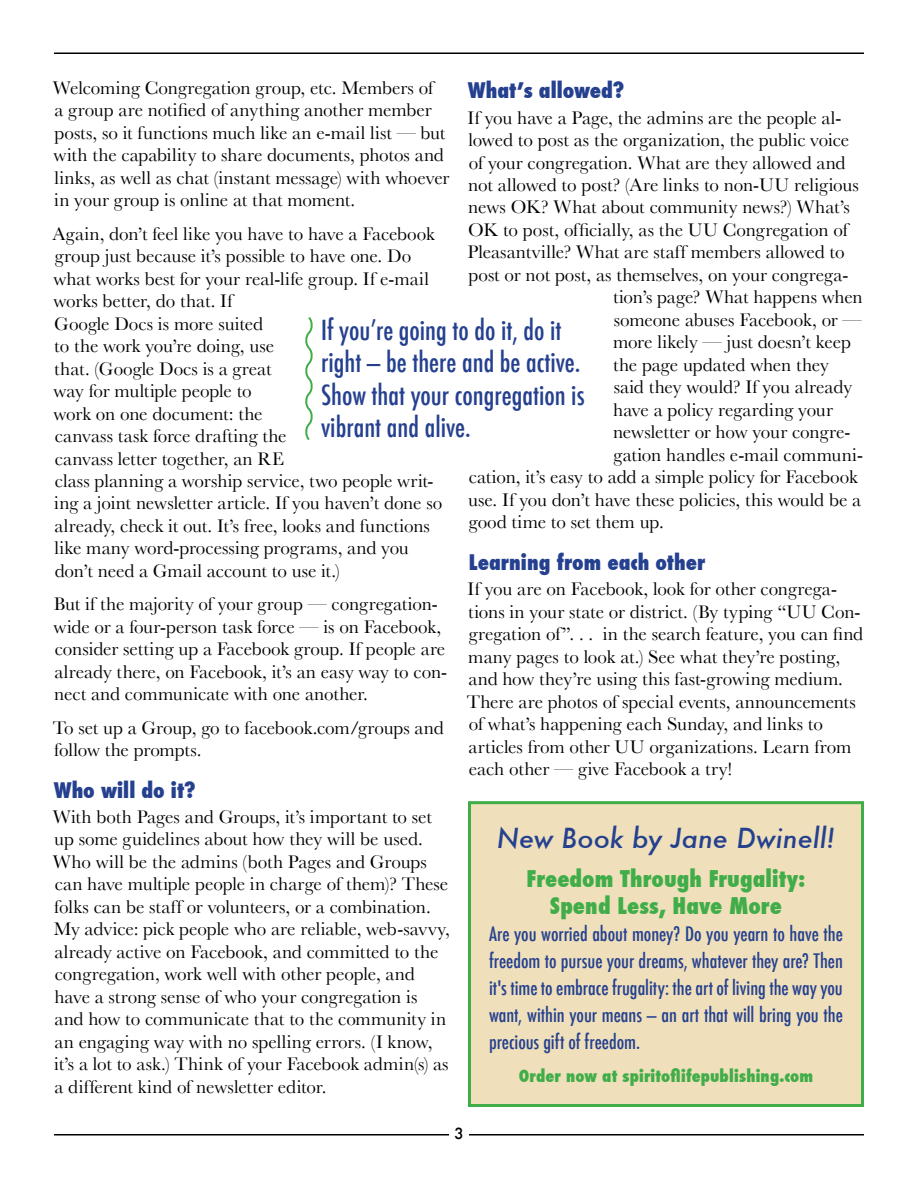
<style>
.page{position:relative;width:918px;height:1188px;background:#fff}
.page>*{position:absolute;margin:0;border:0;box-sizing:border-box;transform-origin:0 0}
.t1{font:500 condensed 27px/32.4px "Futura";color:#25408f}
.t2{font:italic 500 27px "Futura";letter-spacing:-.005em;color:#25408f}
.t3{font:800 condensed 22.5px/27px "Futura";letter-spacing:.005em;color:#41ad49;text-align:center}
.t4{font:800 condensed 21px "Futura";color:#25408f}
.t5{font:500 condensed 19.5px/27px "Futura";letter-spacing:-.005em;color:#25408f;text-align:justify}
.t6{font:19.2px/22.5px "Baskerville";color:#000}
.t7{font:800 condensed 16.5px "Futura";letter-spacing:.01em;color:#41ad49}
.t8{font:500 15px "Futura";color:#000}
</style>
<div class="page">
<hr style="left:54px;top:1134px;width:810px;height:2px;background:#000">
<hr style="left:54px;top:52px;width:810px;height:2px;background:#000">
<div style="left:449px;top:1118px;width:19px;height:51px;background:#fff"></div>
<svg style="left:305px;top:317px;width:8px;height:123px"></svg>
<div style="left:470px;top:803px;width:392px;height:303px;background:#efe0bb"></div>
<div style="left:468px;top:801px;width:396px;height:306px;border:3px solid #41ad49"></div>
<p class="t4" style="left:468px;top:76px;width:158px">What’s allowed?</p>
<p class="t6" style="left:468px;top:106px;width:375px">If you have a Page, the admins are the people al-</p>
<p class="t6" style="left:468px;top:128px;width:382px">lowed to post as the organization, the public voice</p>
<p class="t6" style="left:469px;top:151px;width:378px">of your congregation. What are they allowed and</p>
<p class="t6" style="left:468px;top:173px;width:392px">not allowed to post? (Are links to non-UU religious</p>
<p class="t6" style="left:468px;top:196px;width:383px">news OK? What about community news?) What’s</p>
<p class="t6" style="left:468px;top:218px;width:381px">OK to post, officially, as the UU Congregation of</p>
<p class="t6" style="left:468px;top:241px;width:379px">Pleasantville? What are staff members allowed to</p>
<p class="t6" style="left:469px;top:263px;width:381px">post or not post, as themselves, on your congrega-</p>
<p class="t6" style="left:613px;top:286px;width:251px">tion’s page? What happens when</p>
<p class="t6" style="left:614px;top:308px;width:250px">someone abuses Facebook, or —</p>
<p class="t6" style="left:613px;top:331px;width:239px">more likely — just doesn’t keep</p>
<p class="t6" style="left:613px;top:353px;width:217px">the page updated when they</p>
<p class="t6" style="left:614px;top:376px;width:240px">said they would? If you already</p>
<p class="t6" style="left:613px;top:398px;width:221px">have a policy regarding your</p>
<p class="t6" style="left:613px;top:421px;width:239px">newsletter or how your congre-</p>
<p class="t6" style="left:613px;top:443px;width:251px">gation handles e-mail communi-</p>
<p class="t6" style="left:469px;top:466px;width:391px">cation, it’s easy to add a simple policy for Facebook</p>
<p class="t6" style="left:468px;top:488px;width:394px">use. If you don’t have these policies, this would be a</p>
<p class="t6" style="left:469px;top:511px;width:197px">good time to set them up.</p>
<p class="t4" style="left:469px;top:548px;width:238px">Learning from each other</p>
<p class="t6" style="left:467px;top:577px;width:398px">If you are on Facebook, look for other congrega&shy;tions in your state or district. (By typing “UU Con&shy;gregation of”. . . in the search feature, you can find many pages to look at.) See what they’re posting, and how they’re using this fast-growing medium.<br>There are photos of special events, announcements of what’s happening each Sunday, and links to articles from other UU organizations. Learn from each other — give Facebook a try!</p>
<p class="t6" style="left:53px;top:76px;width:398px">Welcoming Congregation group, etc. Members of<br>a group are notified of anything another member posts, so it functions much like an e-mail list — but with the capability to share documents, photos and links, as well as chat (instant message) with whoever in your group is online at that moment.</p>
<p class="t6" style="left:53px;top:222px;width:391px">Again, don’t feel like you have to have a Facebook group just because it’s possible to have one. Do what works best for your real-life group. If e-mail works better, do that. If<br>Google Docs is more suited<br>to the work you’re doing, use<br>that. (Google Docs is a great<br>way for multiple people to<br>work on one document: the<br>canvass task force drafting the<br>canvass letter together, an RE<br>class planning a worship service, two people writ&shy;ing a joint newsletter article. If you haven’t done so already, check it out. It’s free, looks and functions like many word-processing programs, and you don’t need a Gmail account to use it.)</p>
<p class="t6" style="left:54px;top:593px;width:395px">But if the majority of your group — congregation&shy;wide or a four-person task force — is on Facebook, consider setting up a Facebook group. If people are already there, on Facebook, it’s an easy way to con&shy;nect and communicate with one another.</p>
<p class="t6" style="left:53px;top:716px;width:393px">To set up a Group, go to facebook.com/groups and follow the prompts.</p>
<p class="t4" style="left:54px;top:776px;width:144px">Who will do it?</p>
<p class="t6" style="left:53px;top:805px;width:399px">With both Pages and Groups, it’s important to set up some guidelines about how they will be used.<br>Who will be the admins (both Pages and Groups can have multiple people in charge of them)? These folks can be staff or volunteers, or a combination.<br>My advice: pick people who are reliable, web-savvy, already active on Facebook, and committed to the congregation, work well with other people, and have a strong sense of who your congregation is<br>and how to communicate that to the community in an engaging way with no spelling errors. (I know, it’s a lot to ask.) Think of your Facebook admin(s) as a different kind of newsletter editor.</p>
<h1 class="t1" style="left:321px;top:314px;width:265px">If you’re going to do it, do it right — be there and be active.<br>Show that your congregation is vibrant and alive.</h1>
<h1 class="t2" style="left:497px;top:820px;width:340px">New Book by Jane Dwinell!</h1>
<p class="t3" style="left:527px;top:865px;width:280px">Freedom Through Frugality:<br>Spend Less, Have More</p>
<p class="t5" style="left:489px;top:920px;width:355px">Are you worried about money? Do you yearn to have the freedom to pursue your dreams, whatever they are? Then it's time to embrace frugality: the art of living the way you want, within your means — an art that will bring you the precious gift of freedom.</p>
<p class="t7" style="left:519px;top:1065px;width:296px">Order now at spiritoflifepublishing.com</p>
<p class="t8" style="left:454px;top:1123px;width:11px">3</p>
</div>
